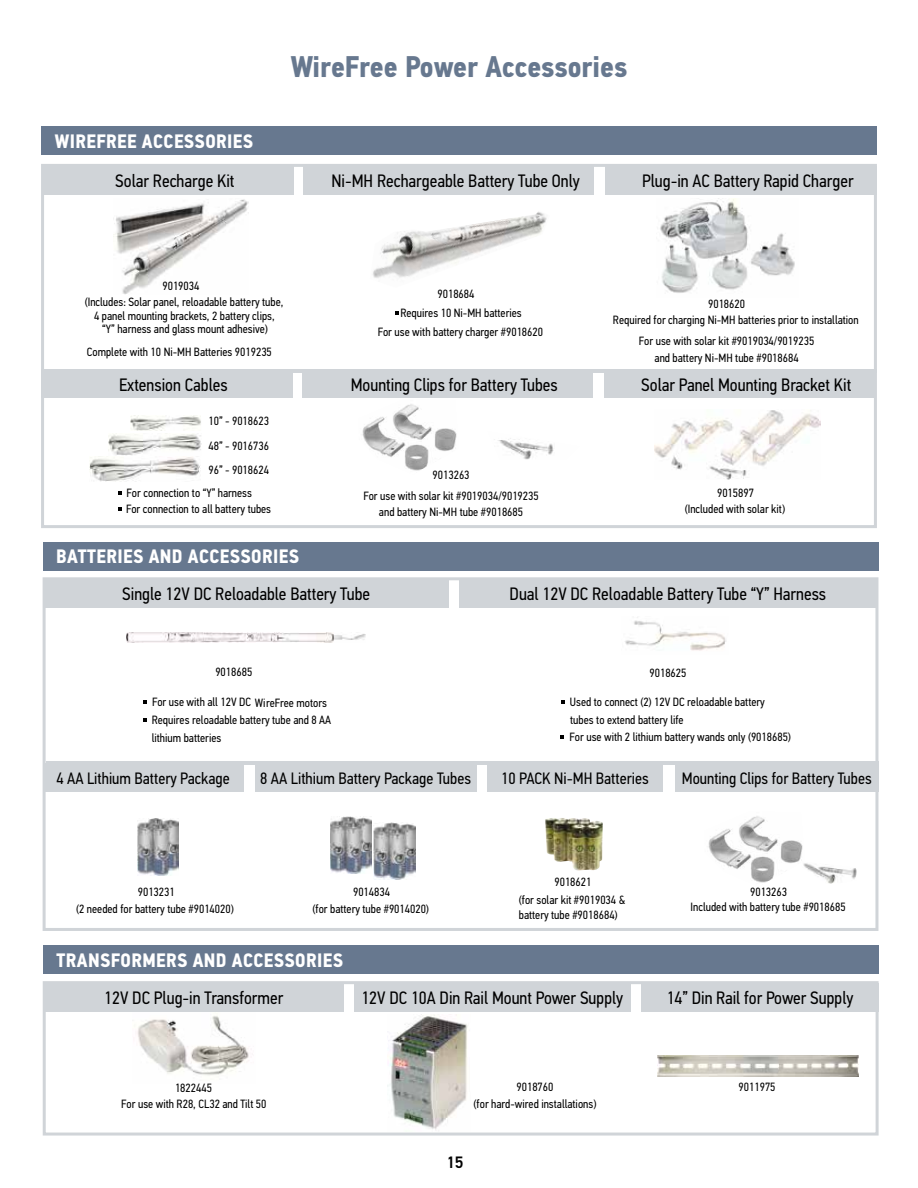
<style>
.page{position:relative;width:918px;height:1188px;background:#fff}
.page>*{position:absolute;margin:0;border:0;box-sizing:border-box;transform-origin:0 0}
.t1{font:700 30px "PF Din Text Cond Pro";color:#67788f}
.t2{font:700 19.5px "PF Din Text Cond Pro";letter-spacing:.02em;color:#fff}
.t3{font:18px "PF Din Text Cond Pro";color:#000}
.t4{font:16.5px "PF Din Text Cond Pro";color:#000}
.t5{font:500 16.5px "PF Din Text Pro";color:#000}
.t6{font:12px/17.9px "PF Din Text Cond Pro";color:#000;text-align:center}
</style>
<div class="page">
<div style="left:41px;top:164px;width:836px;height:364px;border:3px solid #d0d4d8"></div>
<div style="left:43px;top:981px;width:836px;height:155px;border:3px solid #d0d4d8"></div>
<img style="left:137px;top:1016px;width:112px;height:60px">
<img style="left:658px;top:1056px;width:201px;height:21px">
<img style="left:388px;top:1014px;width:80px;height:116px">
<div style="left:43px;top:577px;width:835px;height:354px;border:3px solid #d0d4d8"></div>
<div style="left:43px;top:166px;width:251px;height:29px;background:#d0d4d8"></div>
<div style="left:44px;top:579px;width:404px;height:29px;background:#d0d4d8"></div>
<div style="left:44px;top:983px;width:299px;height:29px;background:#d0d4d8"></div>
<div style="left:41px;top:370px;width:251px;height:28px;background:#d0d4d8"></div>
<div style="left:43px;top:763px;width:201px;height:29px;background:#d0d4d8"></div>
<div style="left:304px;top:166px;width:290px;height:29px;background:#d0d4d8"></div>
<div style="left:459px;top:579px;width:418px;height:29px;background:#d0d4d8"></div>
<div style="left:354px;top:983px;width:276px;height:29px;background:#d0d4d8"></div>
<div style="left:302px;top:370px;width:291px;height:28px;background:#d0d4d8"></div>
<div style="left:255px;top:763px;width:221px;height:29px;background:#d0d4d8"></div>
<div style="left:605px;top:166px;width:272px;height:29px;background:#d0d4d8"></div>
<div style="left:642px;top:983px;width:237px;height:29px;background:#d0d4d8"></div>
<div style="left:604px;top:370px;width:271px;height:28px;background:#d0d4d8"></div>
<div style="left:487px;top:763px;width:176px;height:29px;background:#d0d4d8"></div>
<div style="left:675px;top:763px;width:204px;height:29px;background:#d0d4d8"></div>
<div style="left:41px;top:126px;width:836px;height:29px;background:#67788f"></div>
<div style="left:43px;top:542px;width:835px;height:28px;background:#67788f"></div>
<div style="left:43px;top:946px;width:836px;height:28px;background:#67788f"></div>
<hr style="left:44px;top:369px;width:833px;height:3px;background:#d0d4d8">
<hr style="left:46px;top:761px;width:833px;height:4px;background:#d0d4d8">
<img style="left:373px;top:212px;width:174px;height:66px">
<img style="left:113px;top:199px;width:135px;height:95px">
<img style="left:655px;top:410px;width:166px;height:69px">
<img style="left:109px;top:434px;width:92px;height:21px">
<img style="left:131px;top:416px;width:70px;height:14px">
<img style="left:362px;top:404px;width:95px;height:67px">
<img style="left:498px;top:438px;width:56px;height:21px">
<img style="left:90px;top:456px;width:110px;height:26px">
<svg style="left:118px;top:491px;width:3px;height:4px"></svg>
<svg style="left:118px;top:507px;width:3px;height:4px"></svg>
<img style="left:126px;top:632px;width:240px;height:11px">
<svg style="left:561px;top:735px;width:3px;height:4px"></svg>
<img style="left:625px;top:617px;width:101px;height:34px">
<img style="left:138px;top:819px;width:40px;height:56px">
<img style="left:331px;top:816px;width:40px;height:57px">
<img style="left:374px;top:822px;width:41px;height:58px">
<img style="left:708px;top:816px;width:95px;height:67px">
<img style="left:802px;top:862px;width:55px;height:22px">
<img style="left:545px;top:818px;width:58px;height:52px">
<img style="left:660px;top:199px;width:135px;height:94px">
<h2 class="t2" style="left:55px;top:129px;width:200px">WIREFREE ACCESSORIES</h2>
<h3 class="t3" style="left:115px;top:170px;width:121px">Solar Recharge Kit</h3>
<h1 class="t1" style="left:291px;top:49px;width:338px">WireFree Power Accessories</h1>
<h3 class="t3" style="left:332px;top:170px;width:250px">Ni-MH Rechargeable Battery Tube Only</h3>
<h3 class="t3" style="left:642px;top:170px;width:213px">Plug-in AC Battery Rapid Charger</h3>
<p class="t6" style="left:85px;top:278px;width:200px;line-height:16px">9019034<br>(Includes: Solar panel, reloadable battery tube,</p>
<p class="t6" style="left:94px;top:309px;width:182px;line-height:13.4px">4 panel mounting brackets, 2 battery clips, “Y” harness and glass mount adhesive)</p>
<p class="t6" style="left:400px;top:304px;width:123px">Requires 10 Ni-MH batteries</p>
<p class="t6" style="left:438px;top:285px;width:38px">9018684</p>
<p class="t6" style="left:378px;top:323px;width:167px">For use with battery charger #9018620</p>
<p class="t6" style="left:87px;top:343px;width:187px">Complete with 10 Ni-MH Batteries 9019235</p>
<h3 class="t3" style="left:119px;top:374px;width:110px">Extension Cables</h3>
<p class="t6" style="left:208px;top:408px;width:62px;line-height:25.3px;text-align:left">10” - 9018623<br>48” - 9016736</p>
<p class="t6" style="left:208px;top:461px;width:62px">96” - 9018624</p>
<p class="t6" style="left:127px;top:484px;width:127px">For connection to “Y” harness</p>
<p class="t6" style="left:126px;top:500px;width:147px">For connection to all battery tubes</p>
<h2 class="t2" style="left:56px;top:545px;width:244px">BATTERIES AND ACCESSORIES</h2>
<h3 class="t3" style="left:351px;top:374px;width:209px">Mounting Clips for Battery Tubes</h3>
<p class="t6" style="left:433px;top:466px;width:38px">9013263</p>
<p class="t6" style="left:363px;top:487px;width:177px;line-height:16.5px">For use with solar kit #9019034/9019235 and battery Ni-MH tube #9018685</p>
<p class="t6" style="left:708px;top:295px;width:38px">9018620</p>
<p class="t6" style="left:613px;top:311px;width:247px">Required for charging Ni-MH batteries prior to installation</p>
<p class="t6" style="left:639px;top:333px;width:177px;line-height:16.5px">For use with solar kit #9019034/9019235 and battery Ni-MH tube #9018684</p>
<h3 class="t3" style="left:641px;top:374px;width:212px">Solar Panel Mounting Bracket Kit</h3>
<p class="t6" style="left:717px;top:484px;width:38px">9015897</p>
<p class="t6" style="left:685px;top:500px;width:102px">(Included with solar kit)</p>
<h3 class="t3" style="left:122px;top:584px;width:249px">Single 12V DC Reloadable Battery Tube</h3>
<p class="t6" style="left:215px;top:663px;width:38px">9018685</p>
<h3 class="t3" style="left:510px;top:584px;width:318px">Dual 12V DC Reloadable Battery Tube “Y” Harness</h3>
<p class="t6" style="left:650px;top:664px;width:38px">9018625</p>
<p class="t6" style="left:152px;top:693px;width:181px;text-align:left">For use with all 12V DC WireFree motors<br>Requires reloadable battery tube and 8 AA lithium batteries</p>
<p class="t6" style="left:570px;top:693px;width:196px;text-align:left">Used to connect (2) 12V DC reloadable battery tubes to extend battery life</p>
<p class="t6" style="left:570px;top:728px;width:223px">For use with 2 lithium battery wands only (9018685)</p>
<h3 class="t4" style="left:56px;top:768px;width:175px">4 AA Lithium Battery Package</h3>
<h3 class="t4" style="left:260px;top:768px;width:212px">8 AA Lithium Battery Package Tubes</h3>
<h3 class="t4" style="left:501px;top:768px;width:149px">10 PACK Ni-MH Batteries</h3>
<h3 class="t4" style="left:682px;top:768px;width:191px">Mounting Clips for Battery Tubes</h3>
<p class="t6" style="left:138px;top:883px;width:38px">9013231</p>
<p class="t6" style="left:76px;top:900px;width:159px">(2 needed for battery tube #9014020)</p>
<p class="t6" style="left:519px;top:873px;width:108px">9018621<br>(for solar kit #9019034 &amp;</p>
<p class="t6" style="left:519px;top:906px;width:100px">battery tube #9018684)</p>
<p class="t6" style="left:353px;top:883px;width:38px">9014834</p>
<p class="t6" style="left:750px;top:883px;width:38px">9013263</p>
<p class="t6" style="left:691px;top:898px;width:157px">Included with battery tube #9018685</p>
<p class="t6" style="left:313px;top:900px;width:118px">(for battery tube #9014020)</p>
<h2 class="t2" style="left:56px;top:949px;width:288px">TRANSFORMERS AND ACCESSORIES</h2>
<h3 class="t3" style="left:104px;top:987px;width:181px">12V DC Plug-in Transformer</h3>
<h3 class="t3" style="left:361px;top:987px;width:263px">12V DC 10A Din Rail Mount Power Supply</h3>
<h3 class="t3" style="left:667px;top:987px;width:188px">14” Din Rail for Power Supply</h3>
<p class="t6" style="left:175px;top:1079px;width:38px">1822445</p>
<p class="t6" style="left:517px;top:1078px;width:38px">9018760</p>
<p class="t6" style="left:739px;top:1078px;width:38px">9011975</p>
<p class="t6" style="left:121px;top:1095px;width:147px">For use with R28, CL32 and Tilt 50</p>
<p class="t6" style="left:474px;top:1095px;width:124px">(for hard-wired installations)</p>
<h3 class="t5" style="left:446px;top:1152px;width:19px">15</h3>
</div>
